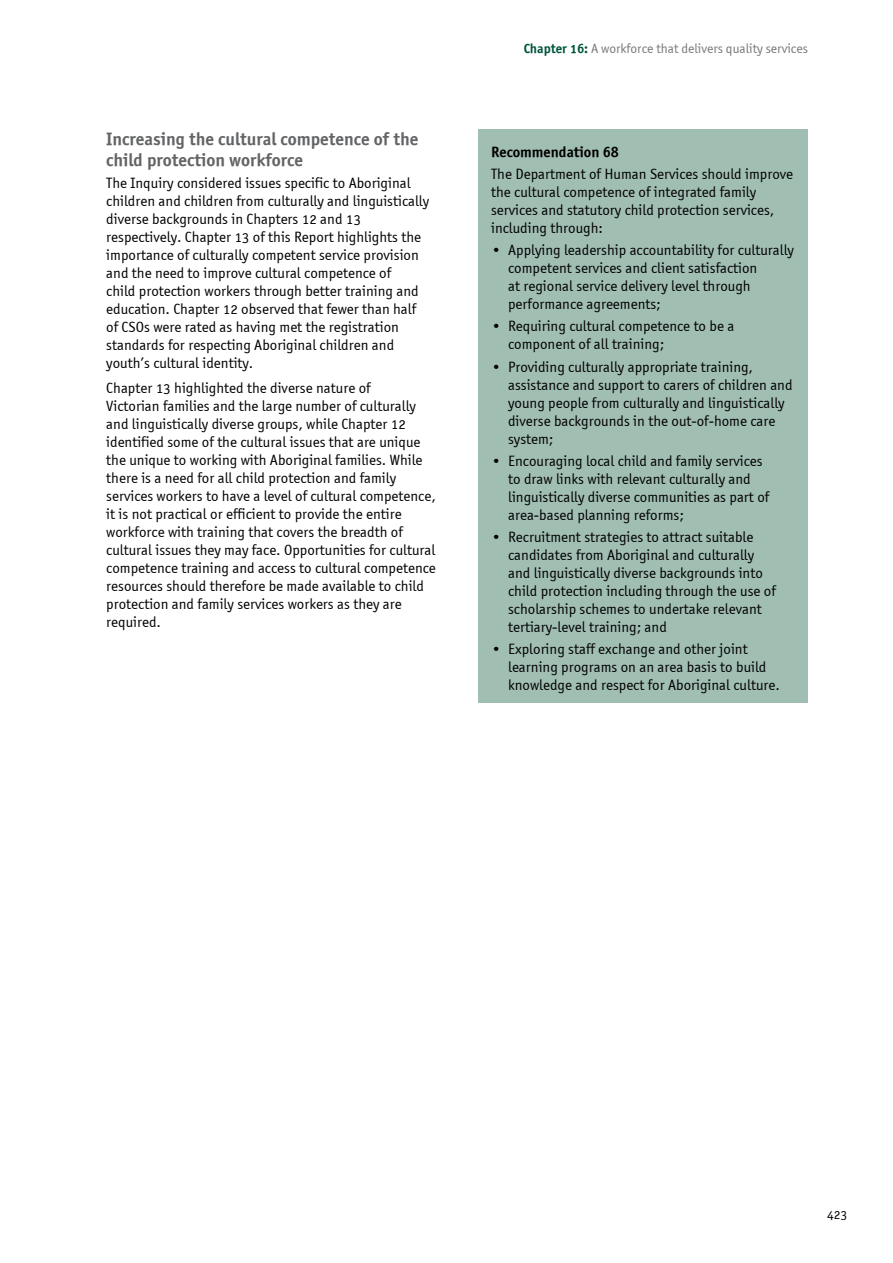
<style>
.page{position:relative;width:893px;height:1263px;background:#fff}
.page>*{position:absolute;margin:0;border:0;box-sizing:border-box;transform-origin:0 0}
.t1{font:18px/21px "Officina Sans OSITCTT Bold";color:#636466}
.t2{font:15px/18px "Officina Sans OSITCTT Book";color:#000}
.t3{font:15px "Officina Sans OSITCTT Bold";color:#000}
.t4{font:13.5px "Officina Sans OSITCTT Book";color:#77787b}
.t5{font:13.5px "Officina Sans OSITCTT Book";color:#000}
.s1{font-family:"Officina Sans OSITCTT Bold";color:#00553d}
</style>
<div class="page">
<div style="left:478px;top:129px;width:330px;height:574px;background:#a1beb3"></div>
<p class="t1" style="left:106px;top:128px;width:313px">Increasing the cultural competence of the child protection workforce</p>
<p class="t2" style="left:106px;top:174px;width:324px">The Inquiry considered issues specific to Aboriginal children and children from culturally and linguistically diverse backgrounds in Chapters 12 and 13 respectively. Chapter 13 of this Report highlights the importance of culturally competent service provision and the need to improve cultural competence of<br>child protection workers through better training and education. Chapter 12 observed that fewer than half of CSOs were rated as having met the registration standards for respecting Aboriginal children and youth’s cultural identity.</p>
<p class="t2" style="left:106px;top:378px;width:331px">Chapter 13 highlighted the diverse nature of<br>Victorian families and the large number of culturally and linguistically diverse groups, while Chapter 12 identified some of the cultural issues that are unique the unique to working with Aboriginal families. While there is a need for all child protection and family services workers to have a level of cultural competence, it is not practical or efficient to provide the entire workforce with training that covers the breadth of cultural issues they may face. Opportunities for cultural competence training and access to cultural competence resources should therefore be made available to child protection and family services workers as they are required.</p>
<p class="t4" style="left:524px;top:41px;width:286px"><span class="s1">Chapter 16:</span> A workforce that delivers quality services</p>
<p class="t3" style="left:491px;top:142px;width:129px">Recommendation 68</p>
<p class="t2" style="left:491px;top:165px;width:304px">The Department of Human Services should improve the cultural competence of integrated family services and statutory child protection services, including through:</p>
<p class="t2" style="left:508px;top:241px;width:287px;text-indent:-17px">• Applying leadership accountability for culturally competent services and client satisfaction<br>at regional service delivery level through performance agreements;</p>
<p class="t2" style="left:508px;top:317px;width:228px;text-indent:-17px">• Requiring cultural competence to be a component of all training;</p>
<p class="t2" style="left:508px;top:357px;width:286px;text-indent:-17px">• Providing culturally appropriate training, assistance and support to carers of children and young people from culturally and linguistically diverse backgrounds in the out-of-home care system;</p>
<p class="t2" style="left:508px;top:452px;width:263px;text-indent:-17px">• Encouraging local child and family services to draw links with relevant culturally and linguistically diverse communities as part of area-based planning reforms;</p>
<p class="t2" style="left:508px;top:528px;width:269px;text-indent:-17px">• Recruitment strategies to attract suitable candidates from Aboriginal and culturally and linguistically diverse backgrounds into child protection including through the use of scholarship schemes to undertake relevant tertiary-level training; and</p>
<p class="t2" style="left:508px;top:640px;width:273px;text-indent:-17px">• Exploring staff exchange and other joint learning programs on an area basis to build knowledge and respect for Aboriginal culture.</p>
<p class="t5" style="left:827px;top:1206px;width:22px">423</p>
</div>
